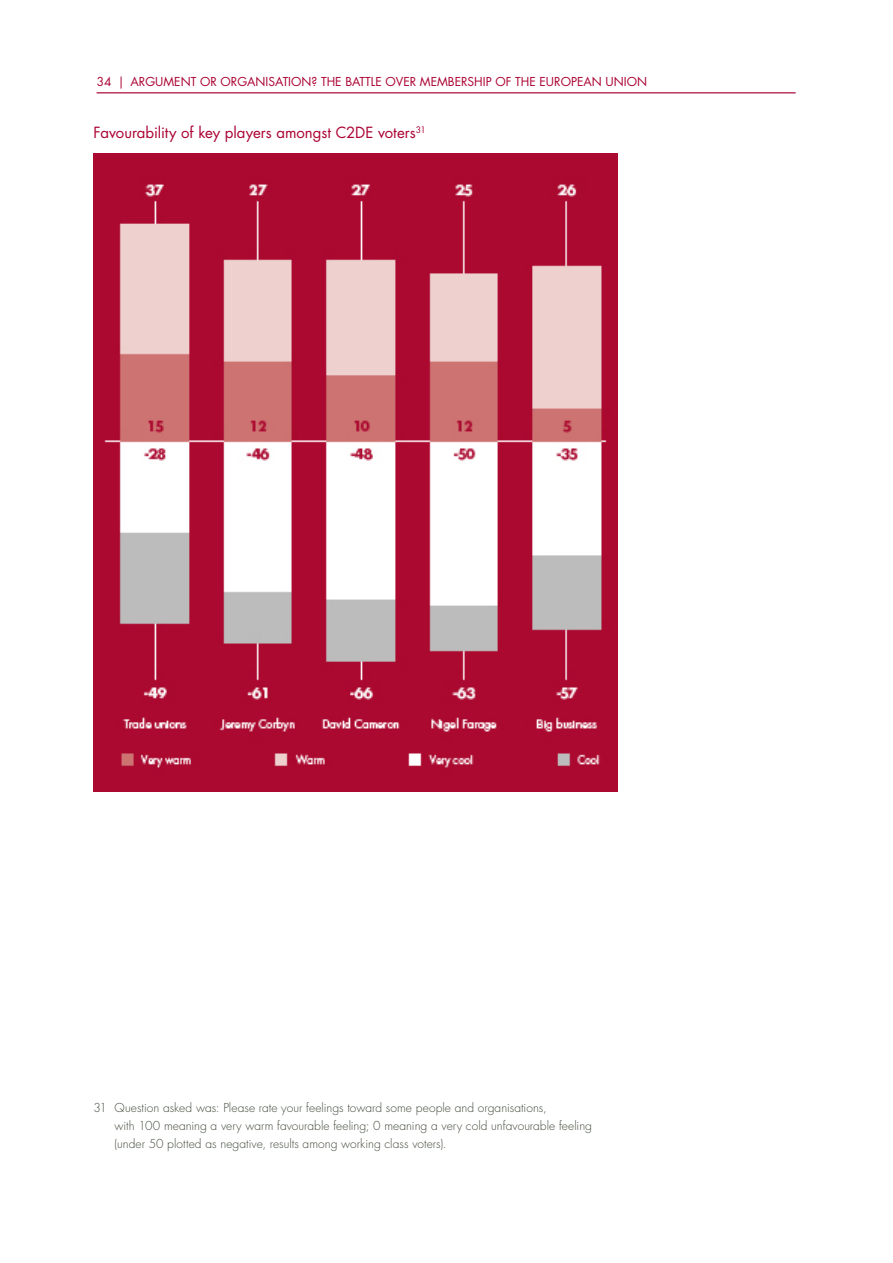
<style>
.page{position:relative;width:893px;height:1263px;background:#fff}
.page>*{position:absolute;margin:0;border:0;box-sizing:border-box;transform-origin:0 0}
.Table_figure_title{font:15px "Futura Std";letter-spacing:-.005em;color:#ab0333}
.Footnotes{font:300 12px/18px "Futura Std";color:#434c3d}
.t1{font:12px "Futura Std";color:#ab0333}
</style>
<div class="page">
<hr style="left:97px;top:92px;width:699px;height:2px;background:#ab0333">
<img style="left:94px;top:153px;width:524px;height:638px">
<p class="t1" style="left:97px;top:74px;width:552px">34 | ARGUMENT OR ORGANISATION? THE BATTLE OVER MEMBERSHIP OF THE EUROPEAN UNION</p>
<p class="Table_figure_title" style="left:94px;top:123px;width:334px">Favourability of key players amongst C2DE voters<sup>31</sup></p>
<p class="Footnotes" style="left:115px;top:1099px;width:479px;text-indent:-21px">31 Question asked was: Please rate your feelings toward some people and organisations,<br>with 100 meaning a very warm favourable feeling; 0 meaning a very cold unfavourable feeling (under 50 plotted as negative, results among working class voters).</p>
</div>
